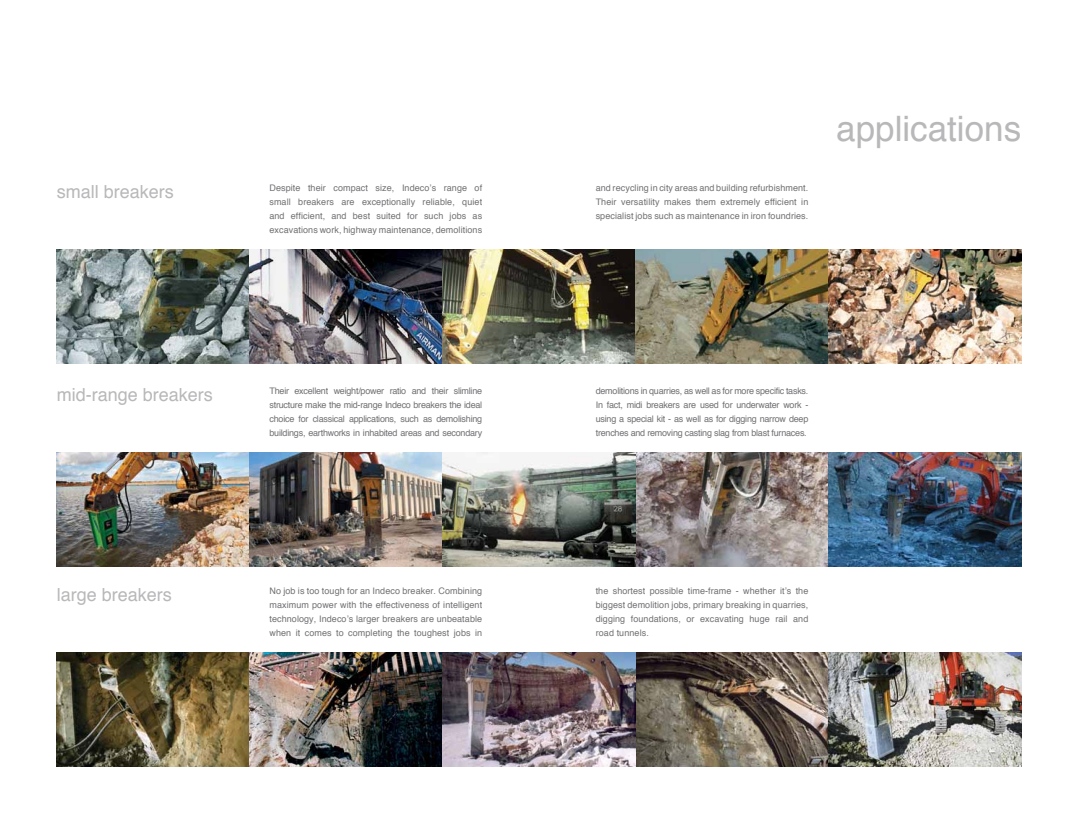
<style>
.page{position:relative;width:1078px;height:823px;background:#fff}
.page>*{position:absolute;margin:0;border:0;box-sizing:border-box;transform-origin:0 0}
.t1{font:35px "Helvetica";color:#b8b7b9}
.t2{font:18px "Helvetica";color:#b8b7b9}
.t3{font:9px/14px "Helvetica";letter-spacing:.01em;color:#717073;text-align:justify}
</style>
<div class="page">
<img style="left:57px;top:249px;width:192px;height:114px">
<img style="left:249px;top:249px;width:193px;height:114px">
<img style="left:539px;top:249px;width:96px;height:114px">
<img style="left:635px;top:249px;width:193px;height:114px">
<img style="left:828px;top:249px;width:192px;height:114px">
<img style="left:57px;top:452px;width:192px;height:114px">
<img style="left:249px;top:452px;width:193px;height:114px">
<img style="left:442px;top:452px;width:97px;height:114px">
<img style="left:635px;top:452px;width:193px;height:114px">
<img style="left:828px;top:452px;width:192px;height:114px">
<img style="left:57px;top:652px;width:192px;height:113px">
<img style="left:249px;top:652px;width:193px;height:113px">
<img style="left:442px;top:652px;width:97px;height:113px">
<img style="left:635px;top:652px;width:193px;height:113px">
<img style="left:828px;top:652px;width:192px;height:113px">
<img style="left:442px;top:249px;width:97px;height:114px">
<svg style="left:539px;top:452px;width:96px;height:114px;background:#6d756f"></svg>
<img style="left:539px;top:652px;width:96px;height:113px">
<h2 class="t2" style="left:57px;top:178px;width:119px">small breakers</h2>
<p class="t3" style="left:269px;top:181px;width:214px">Despite their compact size, Indeco’s range of small breakers are exceptionally reliable, quiet and efficient, and best suited for such jobs as excavations work, highway maintenance, demolitions</p>
<p class="t3" style="left:595px;top:181px;width:214px">and recycling in city areas and building refurbishment.<br>Their versatility makes them extremely efficient in specialist jobs such as maintenance in iron foundries.</p>
<h1 class="t1" style="left:836px;top:102px;width:186px">applications</h1>
<h2 class="t2" style="left:57px;top:380px;width:158px">mid-range breakers</h2>
<p class="t3" style="left:269px;top:384px;width:214px">Their excellent weight/power ratio and their slimline structure make the mid-range Indeco breakers the ideal choice for classical applications, such as demolishing buildings, earthworks in inhabited areas and secondary</p>
<p class="t3" style="left:595px;top:384px;width:214px">demolitions in quarries, as well as for more specific tasks.<br>In fact, midi breakers are used for underwater work - using a special kit - as well as for digging narrow deep trenches and removing casting slag from blast furnaces.</p>
<h2 class="t2" style="left:57px;top:580px;width:117px">large breakers</h2>
<p class="t3" style="left:269px;top:584px;width:214px">No job is too tough for an Indeco breaker. Combining maximum power with the effectiveness of intelligent technology, Indeco’s larger breakers are unbeatable when it comes to completing the toughest jobs in</p>
<p class="t3" style="left:595px;top:584px;width:214px">the shortest possible time-frame - whether it’s the biggest demolition jobs, primary breaking in quarries, digging foundations, or excavating huge rail and road tunnels.</p>
</div>
